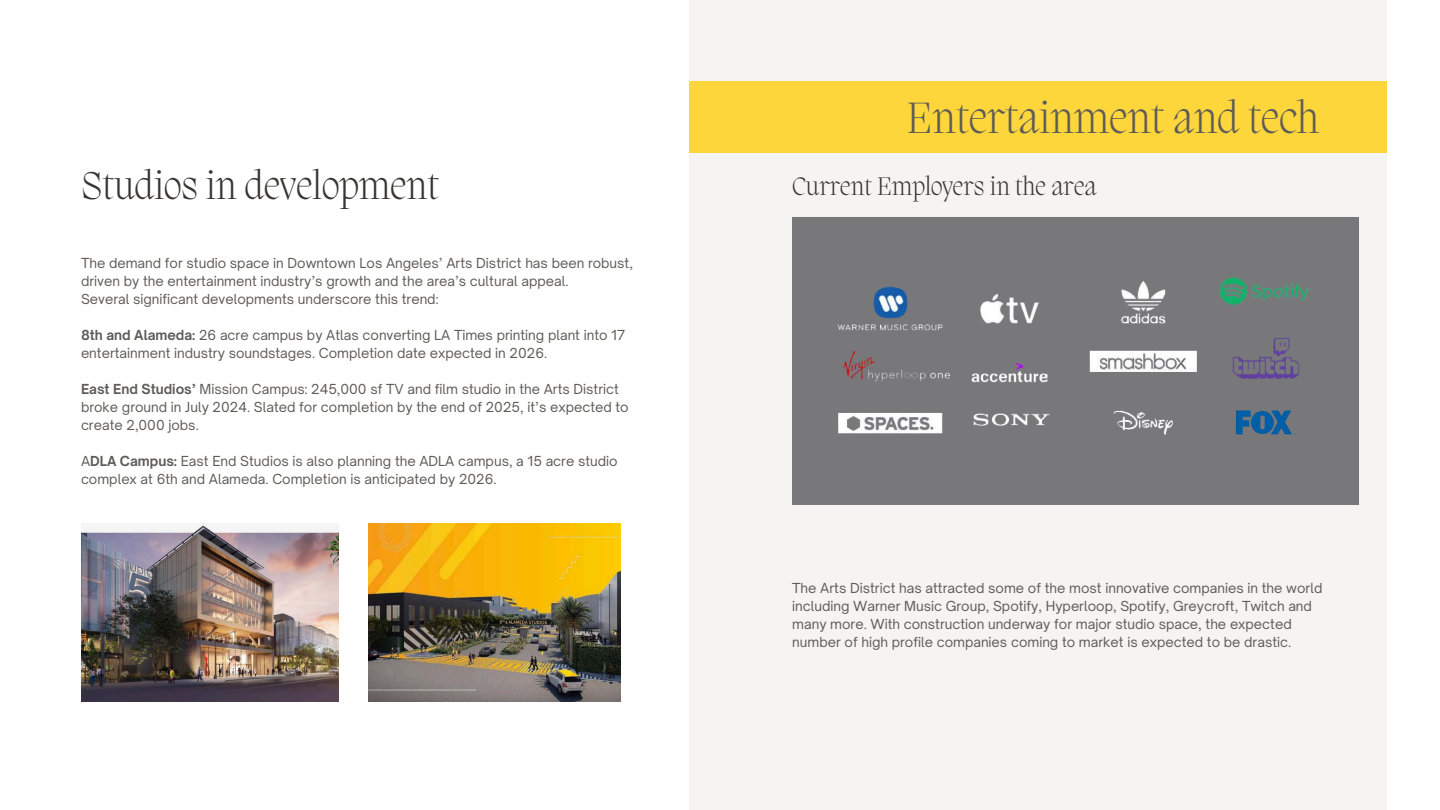
<style>
.page{position:relative;width:1440px;height:810px;background:#fff}
.page>*{position:absolute;margin:0;border:0;box-sizing:border-box;transform-origin:0 0}
.t1{font:200 44.9px "Migra";color:#5e5b58}
.t2{font:200 40px "Migra";color:#373533}
.t3{font:200 26px "Migra";color:#373533}
.t4{font:13.2px/18px "Open Sauce One";color:#5e5b58}
.s1{font-weight:700}
</style>
<div class="page">
<div style="left:690px;top:0;width:697px;height:810px;background:#f6f4f2"></div>
<div style="left:792px;top:217px;width:567px;height:288px;background:#747578"></div>
<img style="left:837px;top:286px;width:213px;height:148px">
<img style="left:81px;top:523px;width:258px;height:179px">
<img style="left:368px;top:523px;width:252px;height:179px">
<div style="left:690px;top:81px;width:697px;height:72px;background:#fdd63b"></div>
<img style="left:1089px;top:277px;width:223px;height:158px">
<p class="t1" style="left:907px;top:96px;width:414px">Entertainment and tech</p>
<h1 class="t2" style="left:81px;top:166px;width:359px">Studios in development</h1>
<h2 class="t3" style="left:792px;top:174px;width:306px">Current Employers in the area</h2>
<p class="t4" style="left:81px;top:254px;width:554px">The demand for studio space in Downtown Los Angeles’ Arts District has been robust, driven by the entertainment industry’s growth and the area’s cultural appeal.</p>
<p class="t4" style="left:81px;top:290px;width:359px">Several significant developments underscore this trend:</p>
<p class="t4" style="left:81px;top:326px;width:546px"><span class="s1">8th and Alameda:</span> 26 acre campus by Atlas converting LA Times printing plant into 17 entertainment industry soundstages. Completion date expected in 2026.</p>
<p class="t4" style="left:81px;top:380px;width:549px"><span class="s1">East End Studios’</span> Mission Campus: 245,000 sf TV and film studio in the Arts District broke ground in July 2024. Slated for completion by the end of 2025, it’s expected to create 2,000 jobs.</p>
<p class="t4" style="left:81px;top:452px;width:538px">A<span class="s1">DLA Campus:</span> East End Studios is also planning the ADLA campus, a 15 acre studio complex at 6th and Alameda. Completion is anticipated by 2026.</p>
<p class="t4" style="left:792px;top:579px;width:532px">The Arts District has attracted some of the most innovative companies in the world including Warner Music Group, Spotify, Hyperloop, Spotify, Greycroft, Twitch and many more. With construction underway for major studio space, the expected number of high profile companies coming to market is expected to be drastic.</p>
</div>
